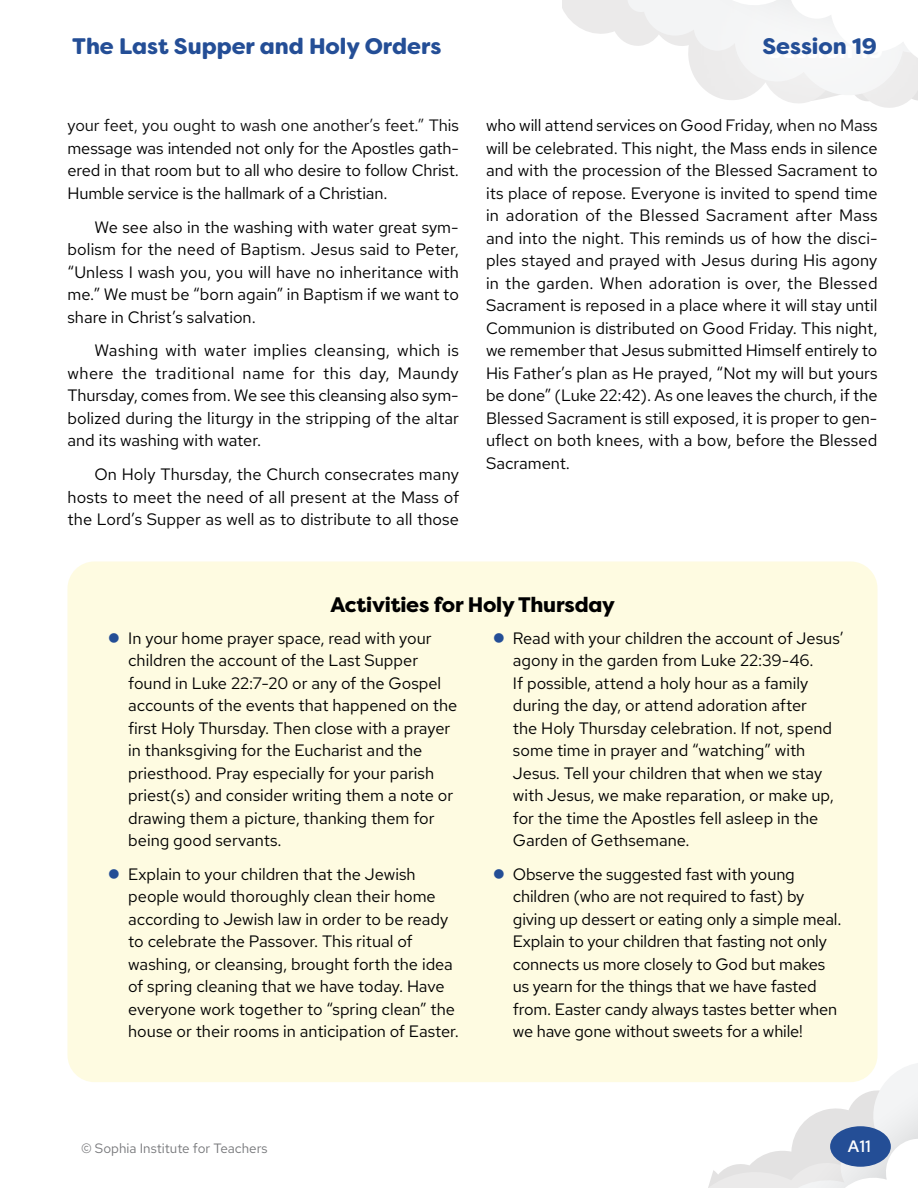
<style>
.page{position:relative;width:918px;height:1188px;background:#fff}
.page>*{position:absolute;margin:0;border:0;box-sizing:border-box;transform-origin:0 0}
.t1{font:900 22.5px "Filson Soft";color:#244e96}
.t2{font:800 21px "Filson Pro";letter-spacing:-.01em;color:#000}
.t3{font:16.5px/22.5px "Red Hat Text";color:#000;text-align:justify}
.t4{font:500 16.5px "Red Hat Text";color:#fff}
.t5{font:13.5px "Red Hat Text";color:#77787b}
</style>
<div class="page">
<svg style="left:563px;top:0;width:102px;height:46px"></svg>
<div style="left:68px;top:561px;width:810px;height:521px;background:#fefbe1;border-radius:27px"></div>
<svg style="left:708px;top:989px;width:210px;height:199px"></svg>
<div style="left:830px;top:1126px;width:61px;height:41px;background:#244e96;border-radius:50%"></div>
<div style="left:665px;top:0;width:253px;height:157px;background:#fff;opacity:.75"></div>
<h1 class="t1" style="left:72px;top:32px;width:371px">The Last Supper and Holy Orders</h1>
<h1 class="t1" style="left:762px;top:32px;width:116px">Session 19</h1>
<p class="t3" style="left:68px;top:114px;width:393px">your feet, you ought to wash one another’s feet.” This message was intended not only for the Apostles gath&shy;ered in that room but to all who desire to follow Christ.<br>Humble service is the hallmark of a Christian.</p>
<p class="t3" style="left:68px;top:215px;width:393px;text-indent:27px">We see also in the washing with water great sym&shy;bolism for the need of Baptism. Jesus said to Peter, “Unless I wash you, you will have no inheritance with me.” We must be “born again” in Baptism if we want to share in Christ’s salvation.</p>
<p class="t3" style="left:68px;top:339px;width:393px;text-indent:27px">Washing with water implies cleansing, which is where the traditional name for this day, Maundy Thursday, comes from. We see this cleansing also sym&shy;bolized during the liturgy in the stripping of the altar and its washing with water.</p>
<p class="t3" style="left:68px;top:463px;width:393px;text-indent:27px">On Holy Thursday, the Church consecrates many hosts to meet the need of all present at the Mass of the Lord’s Supper as well as to distribute to all those</p>
<p class="t3" style="left:486px;top:114px;width:393px">who will attend services on Good Friday, when no Mass will be celebrated. This night, the Mass ends in silence and with the procession of the Blessed Sacrament to its place of repose. Everyone is invited to spend time in adoration of the Blessed Sacrament after Mass and into the night. This reminds us of how the disci&shy;ples stayed and prayed with Jesus during His agony in the garden. When adoration is over, the Blessed Sacrament is reposed in a place where it will stay until Communion is distributed on Good Friday. This night, we remember that Jesus submitted Himself entirely to His Father’s plan as He prayed, “Not my will but yours be done” (Luke 22:42). As one leaves the church, if the Blessed Sacrament is still exposed, it is proper to gen&shy;uflect on both knees, with a bow, before the Blessed Sacrament.</p>
<p class="t2" style="left:331px;top:592px;width:286px">Activities for Holy Thursday</p>
<p class="t3" style="left:128px;top:626px;width:331px;text-align:left">In your home prayer space, read with your children the account of the Last Supper found in Luke 22:7-20 or any of the Gospel accounts of the events that happened on the first Holy Thursday. Then close with a prayer in thanksgiving for the Eucharist and the priesthood. Pray especially for your parish priest(s) and consider writing them a note or drawing them a picture, thanking them for being good servants.</p>
<p class="t3" style="left:128px;top:862px;width:332px;text-align:left">Explain to your children that the Jewish people would thoroughly clean their home according to Jewish law in order to be ready to celebrate the Passover. This ritual of washing, or cleansing, brought forth the idea of spring cleaning that we have today. Have everyone work together to “spring clean” the house or their rooms in anticipation of Easter.</p>
<p class="t3" style="left:513px;top:626px;width:332px;text-align:left">Read with your children the account of Jesus’ agony in the garden from Luke 22:39-46.<br>If possible, attend a holy hour as a family during the day, or attend adoration after<br>the Holy Thursday celebration. If not, spend some time in prayer and “watching” with Jesus. Tell your children that when we stay with Jesus, we make reparation, or make up, for the time the Apostles fell asleep in the Garden of Gethsemane.</p>
<p class="t3" style="left:513px;top:863px;width:330px;text-align:left">Observe the suggested fast with young children (who are not required to fast) by giving up dessert or eating only a simple meal.<br>Explain to your children that fasting not only connects us more closely to God but makes us yearn for the things that we have fasted from. Easter candy always tastes better when we have gone without sweets for a while!</p>
<p class="t5" style="left:81px;top:1140px;width:188px">© Sophia Institute for Teachers</p>
<p class="t4" style="left:848px;top:1135px;width:24px">A11</p>
</div>
